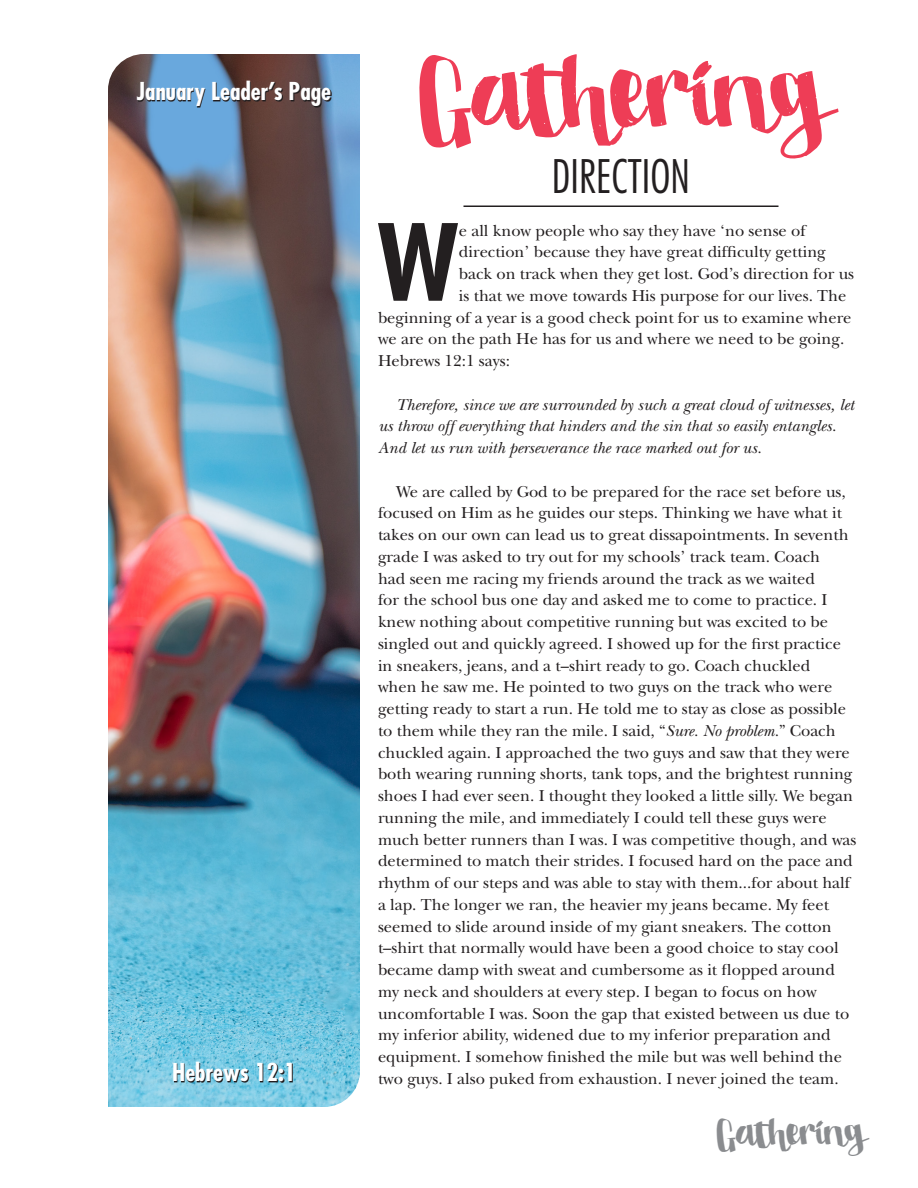
<style>
.page{position:relative;width:918px;height:1188px;background:#fff}
.page>*{position:absolute;margin:0;border:0;box-sizing:border-box;transform-origin:0 0}
.t1{font:700 condensed 103.05px "Futura";color:#231f20}
.t2{font:48px "Stella";color:#8a8c8f}
.t3{font:300 condensed 45px "Futura";color:#231f20}
.t4{font:700 condensed 24px "Futura";color:#fff}
.t5{font:16.5px/21.8px "New Baskerville";color:#231f20}
.t6{font:italic 16.5px/21.8px "New Baskerville";color:#231f20}
.s1{font-style:italic}
</style>
<div class="page">
<img style="left:108px;top:54px;width:252px;height:1053px">
<svg style="left:419px;top:54px;width:420px;height:105px"></svg>
<hr style="left:464px;top:206px;width:314px;height:1px;background:#231f20">
<svg style="left:174px;top:1063px;width:119px;height:20px;background:#558596"></svg>
<svg style="left:138px;top:82px;width:194px;height:25px;background:#4e5868"></svg>
<p class="t4" style="left:137px;top:76px;width:196px">January Leader’s Page</p>
<p class="t4" style="left:172px;top:1057px;width:125px">Hebrews 12:1</p>
<p class="t3" style="left:552px;top:148px;width:140px">DIRECTION</p>
<p class="t1" style="left:377px;top:196px;width:83px">W</p>
<p class="t5" style="left:459px;top:219px;width:348px">e all know people who say they have ‘no sense of</p>
<p class="t5" style="left:459px;top:241px;width:368px">direction’ because they have great difficulty getting</p>
<p class="t5" style="left:459px;top:263px;width:397px">back on track when they get lost. God’s direction for us</p>
<p class="t5" style="left:459px;top:285px;width:389px">is that we move towards His purpose for our lives. The</p>
<p class="t5" style="left:378px;top:306px;width:475px">beginning of a year is a good check point for us to examine where</p>
<p class="t5" style="left:378px;top:328px;width:468px">we are on the path He has for us and where we need to be going.</p>
<p class="t5" style="left:378px;top:350px;width:134px">Hebrews 12:1 says:</p>
<p class="t6" style="left:378px;top:393px;width:477px;text-indent:18px">Therefore, since we are surrounded by such a great cloud of witnesses, let us throw off everything that hinders and the sin that so easily entangles.<br>And let us run with perseverance the race marked out for us.</p>
<p class="t5" style="left:378px;top:480px;width:480px;text-indent:18px">We are called by God to be prepared for the race set before us, focused on Him as he guides our steps. Thinking we have what it takes on our own can lead us to great dissapointments. In seventh grade I was asked to try out for my schools’ track team. Coach<br>had seen me racing my friends around the track as we waited<br>for the school bus one day and asked me to come to practice. I knew nothing about competitive running but was excited to be singled out and quickly agreed. I showed up for the first practice in sneakers, jeans, and a t–shirt ready to go. Coach chuckled<br>when he saw me. He pointed to two guys on the track who were getting ready to start a run. He told me to stay as close as possible to them while they ran the mile. I said, “<span class="s1">Sure. No problem.</span>” Coach chuckled again. I approached the two guys and saw that they were both wearing running shorts, tank tops, and the brightest running shoes I had ever seen. I thought they looked a little silly. We began running the mile, and immediately I could tell these guys were much better runners than I was. I was competitive though, and was determined to match their strides. I focused hard on the pace and rhythm of our steps and was able to stay with them...for about half a lap. The longer we ran, the heavier my jeans became. My feet seemed to slide around inside of my giant sneakers. The cotton t–shirt that normally would have been a good choice to stay cool became damp with sweat and cumbersome as it flopped around my neck and shoulders at every step. I began to focus on how uncomfortable I was. Soon the gap that existed between us due to my inferior ability, widened due to my inferior preparation and equipment. I somehow finished the mile but was well behind the two guys. I also puked from exhaustion. I never joined the team.</p>
<p class="t2" style="left:717px;top:1107px;width:149px">Gathering</p>
</div>
